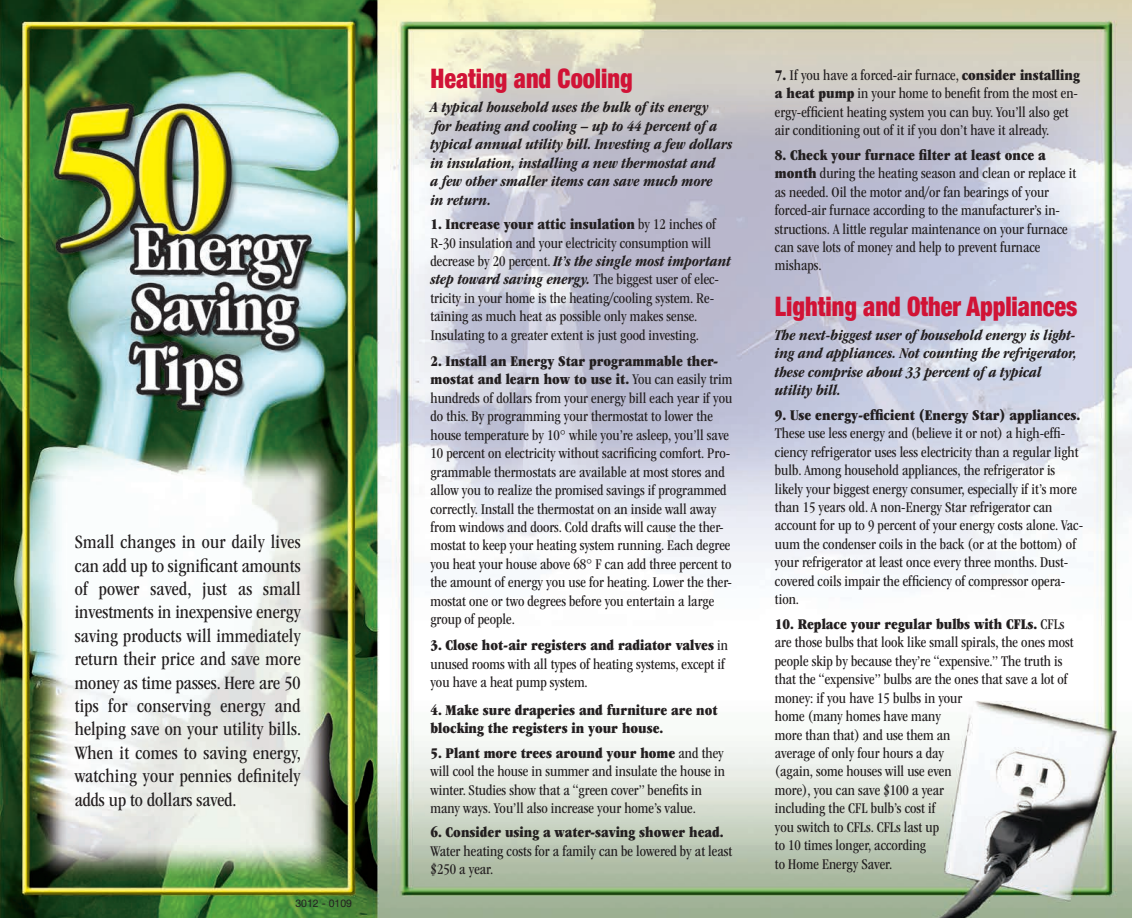
<style>
.page{position:relative;width:1132px;height:918px;background:#fff}
.page>*{position:absolute;margin:0;border:0;box-sizing:border-box;transform-origin:0 0}
.t1{font:900 condensed 27px "Helvetica Neue LT Std";color:#d11336;scale:.9 1}
.t2{font:condensed 19.5px/23.4px "ITC Garamond Std";letter-spacing:.01em;color:#231f20;text-align:justify}
.t3{font:condensed 15.3px/18.5px "ITC Garamond Std";color:#231f20}
.t4{font:15.3px/18.5px "ITC Garamond Std Ult Cond";color:#231f20}
.t5{font:italic 700 condensed 15.3px/18.5px "ITC Garamond Std";color:#231f20}
.t6{font:10.5px "Helvetica Neue LT Std";color:#231f20}
.s1{font-family:"ITC Garamond Std";font-stretch:condensed}
.s2{font-weight:700;font-style:italic}
.s3{font-family:"ITC Garamond Std Ult Cond";font-stretch:normal}
</style>
<div class="page">
<img style="left:0;top:0;width:1131px;height:917px">
<p class="t2" style="left:75px;top:531px;width:228px">Small changes in our daily lives can add up to significant amounts of power saved, just as small investments in inexpensive energy saving products will immediately return their price and save more money as time passes. Here are 50 tips for conserving energy and helping save on your utility bills.<br>When it comes to saving energy, watching your pennies definitely adds up to dollars saved.</p>
<p class="t6" style="left:295px;top:897px;width:58px">3012 - 0109</p>
<h1 class="t1" style="left:430px;top:69px;width:226px">Heating and Cooling</h1>
<p class="t5" style="left:430px;top:99px;width:303px">A typical household uses the bulk of its energy<br>for heating and cooling – up to 44 percent of a typical annual utility bill. Investing a few dollars in insulation, installing a new thermostat and<br>a few other smaller items can save much more<br>in return.</p>
<p class="t4" style="left:430px;top:216px;width:287px">1. Increase your attic insulation <span class="s1">by 12 inches of</span></p>
<p class="t3" style="left:430px;top:234px;width:302px">R-30 insulation and your electricity consumption will decrease by 20 percent. <span class="s2">It’s the single most important step toward saving energy.</span> The biggest user of elec&shy;tricity in your home is the heating/cooling system. Re&shy;taining as much heat as possible only makes sense.<br>Insulating to a greater extent is just good investing.</p>
<p class="t4" style="left:430px;top:353px;width:303px">2. Install an Energy Star programmable ther&shy;mostat and learn how to use it. <span class="s1">You can easily trim</span></p>
<p class="t3" style="left:430px;top:390px;width:303px">hundreds of dollars from your energy bill each year if you do this. By programming your thermostat to lower the house temperature by 10° while you’re asleep, you’ll save 10 percent on electricity without sacrificing comfort. Pro&shy;grammable thermostats are available at most stores and allow you to realize the promised savings if programmed correctly. Install the thermostat on an inside wall away from windows and doors. Cold drafts will cause the ther&shy;mostat to keep your heating system running. Each degree you heat your house above 68° F can add three percent to the amount of energy you use for heating. Lower the ther&shy;mostat one or two degrees before you entertain a large group of people.</p>
<p class="t4" style="left:430px;top:637px;width:299px">3. Close hot-air registers and radiator valves <span class="s1">in</span></p>
<p class="t3" style="left:430px;top:655px;width:296px">unused rooms with all types of heating systems, except if you have a heat pump system.</p>
<p class="t4" style="left:430px;top:701px;width:288px">4. Make sure draperies and furniture are not blocking the registers in your house.</p>
<p class="t4" style="left:430px;top:744px;width:295px">5. Plant more trees around your home <span class="s1">and they</span></p>
<p class="t3" style="left:430px;top:763px;width:296px">will cool the house in summer and insulate the house in winter. Studies show that a “green cover” benefits in many ways. You’ll also increase your home’s value.</p>
<p class="t4" style="left:430px;top:824px;width:295px">6. Consider using a water-saving shower head.</p>
<p class="t3" style="left:430px;top:842px;width:303px">Water heating costs for a family can be lowered by at least $250 a year.</p>
<p class="t3" style="left:774px;top:67px;width:306px"><span class="s3">7.</span> If you have a forced-air furnace, <span class="s3">consider installing a heat pump</span> in your home to benefit from the most en&shy;ergy-efficient heating system you can buy. You’ll also get air conditioning out of it if you don’t have it already.</p>
<p class="t4" style="left:774px;top:147px;width:272px">8. Check your furnace filter at least once a</p>
<p class="t3" style="left:774px;top:165px;width:303px"><span class="s3">month</span> during the heating season and clean or replace it as needed. Oil the motor and/or fan bearings of your forced-air furnace according to the manufacturer’s in&shy;structions. A little regular maintenance on your furnace can save lots of money and help to prevent furnace mishaps.</p>
<h1 class="t1" style="left:774px;top:296px;width:337px">Lighting and Other Appliances</h1>
<p class="t5" style="left:774px;top:327px;width:303px">The next-biggest user of household energy is light&shy;ing and appliances. Not counting the refrigerator, these comprise about 33 percent of a typical utility bill.</p>
<p class="t4" style="left:774px;top:407px;width:307px">9. Use energy-efficient (Energy Star) appliances.</p>
<p class="t3" style="left:774px;top:425px;width:310px">These use less energy and (believe it or not) a high-effi&shy;ciency refrigerator uses less electricity than a regular light bulb. Among household appliances, the refrigerator is likely your biggest energy consumer, especially if it’s more than 15 years old. A non-Energy Star refrigerator can account for up to 9 percent of your energy costs alone. Vac&shy;uum the condenser coils in the back (or at the bottom) of your refrigerator at least once every three months. Dust&shy;covered coils impair the efficiency of compressor opera&shy;tion.</p>
<p class="t4" style="left:774px;top:616px;width:291px">10. Replace your regular bulbs with CFLs. <span class="s1">CFLs</span></p>
<p class="t3" style="left:774px;top:634px;width:300px">are those bulbs that look like small spirals, the ones most people skip by because they’re “expensive.” The truth is that the “expensive” bulbs are the ones that save a lot of money: if you have 15 bulbs in your<br>home (many homes have many<br>more than that) and use them an<br>average of only four hours a day<br>(again, some houses will use even<br>more), you can save $100 a year<br>including the CFL bulb’s cost if<br>you switch to CFLs. CFLs last up<br>to 10 times longer, according<br>to Home Energy Saver.</p>
</div>
